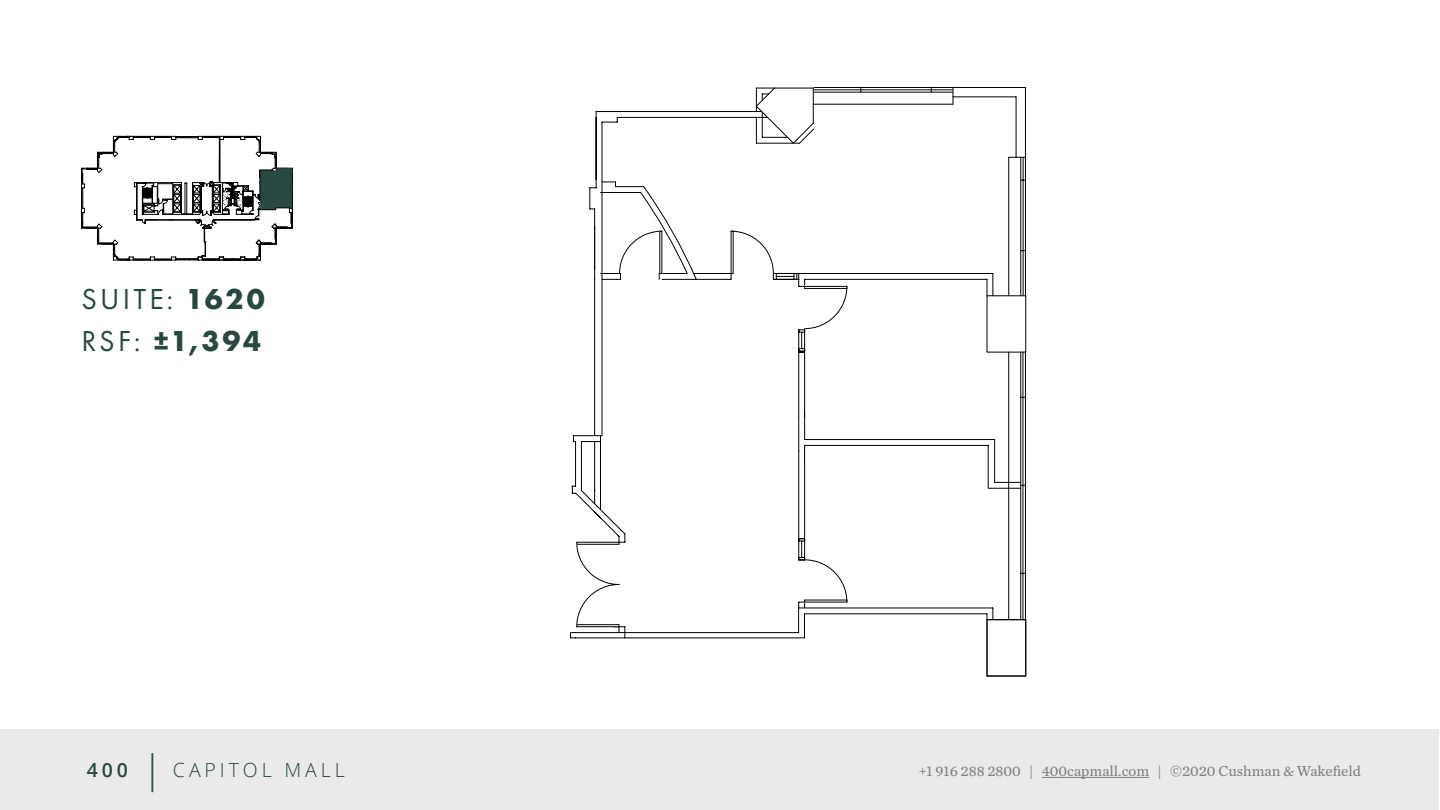
<style>
.page{position:relative;width:1440px;height:810px;background:#fff}
.page>*{position:absolute;margin:0;border:0;box-sizing:border-box;transform-origin:0 0}
.t1{font:30px/42.8px "Futura PT";letter-spacing:.105em;color:#294842}
.t2{font:300 19.5px "Open Sans";letter-spacing:.2em;color:#294842}
.t3{font:15px "Chronicle Text G2";color:#808080}
.s1{font-weight:700}
.s2{font-weight:600}
.s3{font-weight:600;font-size:39px}
</style>
<div class="page">
<div style="left:0;top:730px;width:1438px;height:80px;background:#ebeaea"></div>
<hr style="left:1041px;top:777px;width:108px;height:1px;background:#808080">
<svg style="left:756px;top:87px;width:270px;height:208px"></svg>
<svg style="left:986px;top:295px;width:40px;height:381px"></svg>
<hr style="left:953px;top:97px;width:63px;height:1px;background:#000">
<hr style="left:1016px;top:97px;width:1px;height:60px;background:#000">
<svg style="left:952px;top:87px;width:1px;height:17px"></svg>
<svg style="left:1021px;top:157px;width:5px;height:23px"></svg>
<div style="left:987px;top:620px;width:39px;height:56px;border:1px solid #000"></div>
<svg style="left:570px;top:88px;width:244px;height:550px"></svg>
<svg style="left:576px;top:111px;width:445px;height:527px"></svg>
<svg style="left:594px;top:225px;width:253px;height:383px"></svg>
<svg style="left:693px;top:273px;width:302px;height:330px"></svg>
<svg style="left:600px;top:112px;width:393px;height:348px"></svg>
<svg style="left:81px;top:136px;width:212px;height:125px"></svg>
<h1 class="t1" style="left:81px;top:277px;width:185px">SUITE: <span class="s1">1620<br></span>RSF: <span class="s1">±1,394</span></h1>
<h2 class="t2" style="left:87px;top:757px;width:259px"><span class="s2">400</span> <span class="s3">|</span> CAPITOL MALL</h2>
<p class="t3" style="left:919px;top:760px;width:444px">+1 916 288 2800 | 400capmall.com | ©2020 Cushman &amp; Wakefield</p>
</div>
